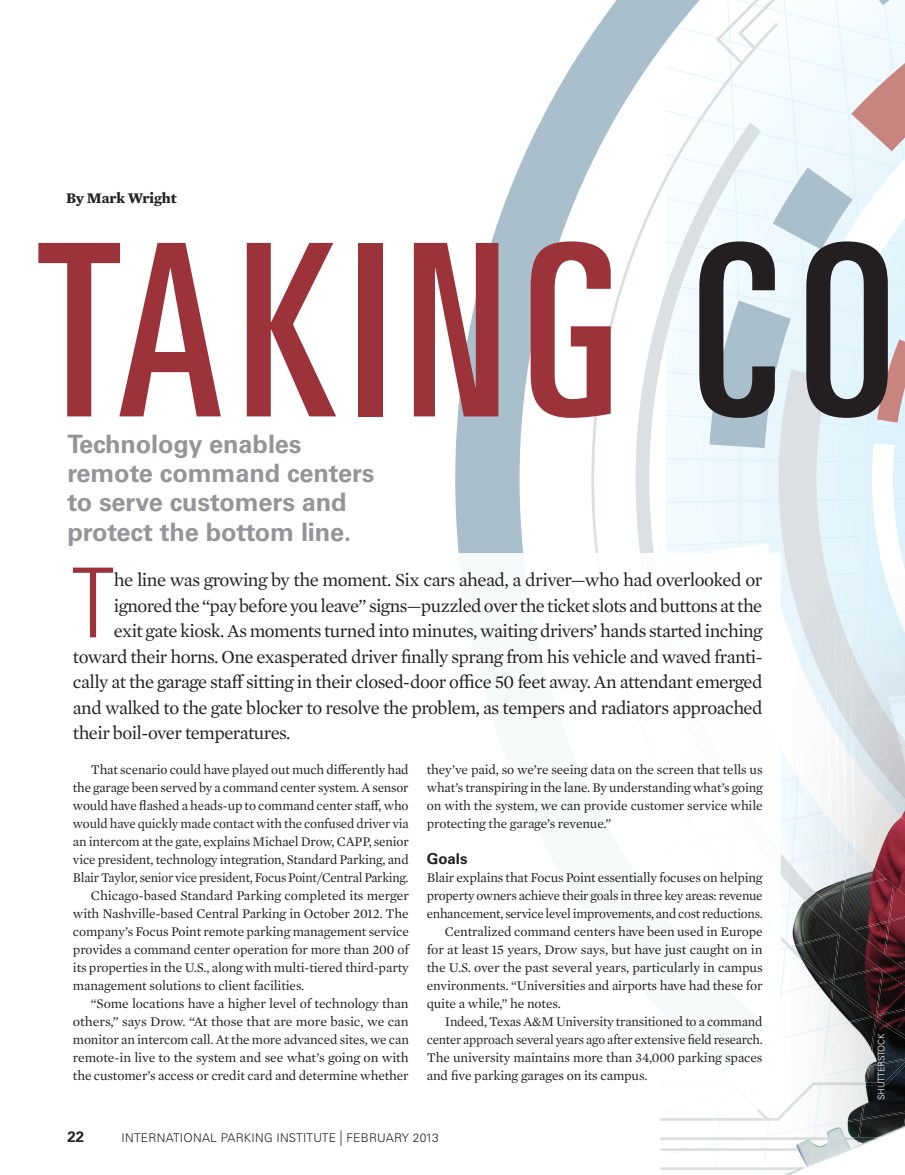
<style>
.page{position:relative;width:905px;height:1175px;background:#fff}
.page>*{position:absolute;margin:0;border:0;box-sizing:border-box;transform-origin:0 0}
.t1{font:ultra-condensed 240.3px "Univers LT Std";letter-spacing:.06em;color:#9c333a}
.t2{font:300 condensed 96.6px "Univers LT Std";color:#9c333a}
.t3{font:700 25.35px/29.2px "Univers LT Std";letter-spacing:-.005em;color:#939598}
.t4{font:18.75px "Mercury Text G1";letter-spacing:-.03em;color:#231f20}
.t5{font:700 15px "Mercury Text G1";letter-spacing:-.01em;color:#231f20}
.t6{font:700 15px "Univers LT Std";color:#231f20}
.t7{font:13.5px/18px "Mercury Text G1";letter-spacing:-.01em;color:#231f20;text-align:justify}
.t8{font:13.5px "Mercury Text G1";letter-spacing:-.01em;color:#231f20;scale:.96 1}
.t9{font:300 12px "Univers LT Std";letter-spacing:.02em;color:#231f20}
.t10{font:300 9px "Univers LT Std";letter-spacing:-.01em;color:#fff}
.s1{color:#231f20}
.s2{font-size:15.6px}
</style>
<div class="page">
<svg style="left:455px;top:0;width:244px;height:553px"></svg>
<svg style="left:664px;top:0;width:240px;height:291px"></svg>
<img style="left:627px;top:291px;width:8px;height:262px">
<img style="left:679px;top:291px;width:225px;height:206px">
<img style="left:679px;top:551px;width:34px;height:2px">
<img style="left:707px;top:291px;width:197px;height:29px">
<img style="left:679px;top:328px;width:214px;height:27px">
<img style="left:679px;top:371px;width:30px;height:21px">
<img style="left:679px;top:414px;width:30px;height:14px">
<img style="left:679px;top:458px;width:83px;height:5px">
<img style="left:679px;top:497px;width:83px;height:6px">
<img style="left:679px;top:533px;width:83px;height:13px">
<img style="left:868px;top:895px;width:36px;height:248px">
<img style="left:808px;top:291px;width:60px;height:876px">
<img style="left:762px;top:291px;width:44px;height:874px">
<img style="left:714px;top:291px;width:27px;height:252px">
<img style="left:877px;top:339px;width:27px;height:30px">
<img style="left:635px;top:291px;width:44px;height:262px">
<img style="left:780px;top:895px;width:34px;height:17px">
<img style="left:814px;top:895px;width:46px;height:41px">
<img style="left:860px;top:934px;width:44px;height:2px">
<img style="left:780px;top:936px;width:124px;height:102px">
<img style="left:742px;top:1120px;width:40px;height:45px">
<img style="left:660px;top:1120px;width:82px;height:45px">
<img style="left:778px;top:369px;width:126px;height:174px">
<img style="left:709px;top:300px;width:81px;height:148px">
<img style="left:713px;top:543px;width:191px;height:352px">
<img style="left:768px;top:1049px;width:59px;height:77px">
<img style="left:660px;top:1061px;width:244px;height:59px">
<img style="left:660px;top:1137px;width:244px;height:3px">
<svg style="left:755px;top:1109px;width:13px;height:11px"></svg>
<img style="left:660px;top:1148px;width:208px;height:2px">
<img style="left:660px;top:1167px;width:146px;height:7px">
<img style="left:766px;top:948px;width:14px;height:21px">
<img style="left:766px;top:992px;width:6px;height:32px">
<img style="left:766px;top:1037px;width:6px;height:30px">
<img style="left:772px;top:992px;width:8px;height:75px">
<img style="left:719px;top:1073px;width:20px;height:10px">
<img style="left:713px;top:748px;width:67px;height:192px">
<img style="left:660px;top:1073px;width:37px;height:10px">
<img style="left:660px;top:1074px;width:3px;height:9px">
<img style="left:713px;top:553px;width:67px;height:195px">
<img style="left:660px;top:860px;width:106px;height:213px">
<img style="left:755px;top:1067px;width:25px;height:42px">
<img style="left:660px;top:1083px;width:99px;height:26px">
<p class="t5" style="left:66px;top:187px;width:112px">By Mark Wright</p>
<p class="t1" style="left:37px;top:194px;width:860px">TAKING <span class="s1">CO</span></p>
<p class="t3" style="left:68px;top:429px;width:308px">Technology enables remote command centers to serve customers and protect the bottom line.</p>
<p class="t2" style="left:72px;top:545px;width:44px">T</p>
<p class="t4" style="left:114px;top:566px;width:650px">he line was growing by the moment. Six cars ahead, a driver—who had overlooked or</p>
<p class="t4" style="left:114px;top:592px;width:649px">ignored the “pay before you leave” signs—puzzled over the ticket slots and buttons at the</p>
<p class="t4" style="left:114px;top:617px;width:650px">exit gate kiosk. As moments turned into minutes, waiting drivers’ hands started inching</p>
<p class="t4" style="left:73px;top:643px;width:691px">toward their horns. One exasperated driver finally sprang from his vehicle and waved franti-</p>
<p class="t4" style="left:73px;top:668px;width:691px">cally at the garage staff sitting in their closed-door office 50 feet away. An attendant emerged</p>
<p class="t4" style="left:73px;top:694px;width:691px">and walked to the gate blocker to resolve the problem, as tempers and radiators approached</p>
<p class="t4" style="left:73px;top:719px;width:219px">their boil-over temperatures.</p>
<p class="t7" style="left:91px;top:760px;width:319px">That scenario could have played out much differently had</p>
<p class="t7" style="left:73px;top:778px;width:337px">the garage been served by a command center system. A sensor</p>
<p class="t7" style="left:73px;top:796px;width:337px">would have flashed a heads-up to command center staff, who</p>
<p class="t7" style="left:73px;top:814px;width:337px">would have quickly made contact with the confused driver via</p>
<p class="t7" style="left:73px;top:832px;width:337px">an intercom at the gate, explains Michael Drow, CAPP, senior</p>
<p class="t7" style="left:73px;top:850px;width:337px">vice president, technology integration, Standard Parking, and</p>
<p class="t8" style="left:73px;top:868px;width:351px">Blair Taylor, senior vice president, Focus Point/Central Parking.</p>
<p class="t7" style="left:91px;top:886px;width:319px">Chicago-based Standard Parking completed its merger</p>
<p class="t7" style="left:73px;top:904px;width:337px">with Nashville-based Central Parking in October 2012. The</p>
<p class="t7" style="left:73px;top:922px;width:337px">company’s Focus Point remote parking management service</p>
<p class="t7" style="left:73px;top:940px;width:337px">provides a command center operation for more than 200 of</p>
<p class="t7" style="left:73px;top:958px;width:337px">its properties in the U.S., along with multi-tiered third-party</p>
<p class="t7" style="left:73px;top:976px;width:233px">management solutions to client facilities.</p>
<p class="t7" style="left:91px;top:994px;width:319px">“Some locations have a higher level of technology than</p>
<p class="t7" style="left:73px;top:1012px;width:337px">others,” says Drow. “At those that are more basic, we can</p>
<p class="t7" style="left:73px;top:1030px;width:337px">monitor an intercom call. At the more advanced sites, we can</p>
<p class="t7" style="left:73px;top:1048px;width:337px">remote-in live to the system and see what’s going on with</p>
<p class="t7" style="left:73px;top:1066px;width:337px">the customer’s access or credit card and determine whether</p>
<p class="t7" style="left:427px;top:760px;width:337px">they’ve paid, so we’re seeing data on the screen that tells us what’s transpiring in the lane. By understanding what’s going on with the system, we can provide customer service while protecting the garage’s revenue.”</p>
<p class="t6" style="left:427px;top:850px;width:42px">Goals</p>
<p class="t7" style="left:427px;top:868px;width:337px">Blair explains that Focus Point essentially focuses on helping</p>
<p class="t7" style="left:427px;top:886px;width:337px">property owners achieve their goals in three key areas: revenue</p>
<p class="t7" style="left:427px;top:904px;width:337px">enhancement, service level improvements, and cost reductions.</p>
<p class="t7" style="left:445px;top:922px;width:319px">Centralized command centers have been used in Europe</p>
<p class="t7" style="left:427px;top:940px;width:337px">for at least 15 years, Drow says, but have just caught on in</p>
<p class="t7" style="left:427px;top:958px;width:337px">the U.S. over the past several years, particularly in campus</p>
<p class="t7" style="left:427px;top:976px;width:337px">environments. “Universities and airports have had these for</p>
<p class="t7" style="left:427px;top:994px;width:135px">quite a while,” he notes.</p>
<p class="t7" style="left:445px;top:1012px;width:319px">Indeed, Texas A&amp;M University transitioned to a command</p>
<p class="t8" style="left:427px;top:1030px;width:351px">center approach several years ago after extensive field research.</p>
<p class="t7" style="left:427px;top:1048px;width:337px">The university maintains more than 34,000 parking spaces</p>
<p class="t7" style="left:427px;top:1066px;width:222px">and five parking garages on its campus.</p>
<p class="t6" style="left:68px;top:1127px;width:18px">22</p>
<p class="t9" style="left:122px;top:1130px;width:319px">INTERNATIONAL PARKING INSTITUTE <span class="s2">|</span> FEBRUARY 2013</p>
<p class="t10" style="left:875px;top:1100px;width:68px;rotate:-90deg">SHUTTERSTOCK</p>
</div>
